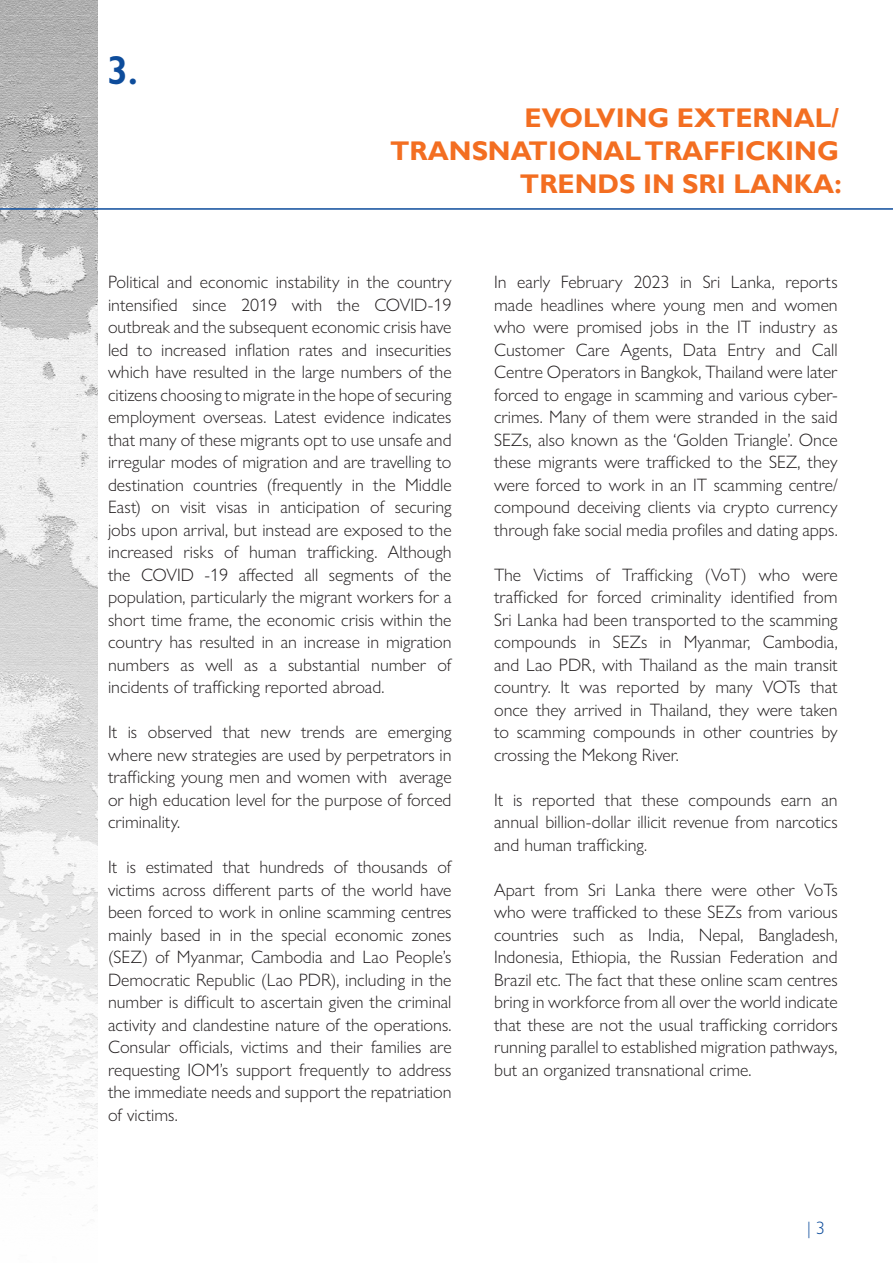
<style>
.page{position:relative;width:893px;height:1263px;background:#fff}
.page>*{position:absolute;margin:0;border:0;box-sizing:border-box;transform-origin:0 0}
.t1{font:600 40.5px "Gill Sans Nova";color:#0d4c9b}
.t2{font:700 27px "Gill Sans";color:#f36e21}
.t3{font:300 18px/22.5px "Gill Sans Nova";color:#231f20;text-align:justify}
.t4{font:300 18px "Gill Sans Nova";color:#0d4c9b}
</style>
<div class="page">
<img style="left:0;top:0;width:98px;height:1206px">
<hr style="left:0;top:208px;width:893px;height:2px;background:#0d4c9b">
<p class="t1" style="left:107px;top:45px;width:33px">3.</p>
<p class="t2" style="left:525px;top:102px;width:316px">EVOLVING EXTERNAL/</p>
<p class="t2" style="left:390px;top:135px;width:450px">TRANSNATIONAL TRAFFICKING</p>
<p class="t2" style="left:520px;top:168px;width:323px">TRENDS IN SRI LANKA:</p>
<p class="t3" style="left:108px;top:271px;width:345px">Political and economic instability in the country intensified since 2019 with the COVID-19 outbreak and the subsequent economic crisis have led to increased inflation rates and insecurities which have resulted in the large numbers of the citizens choosing to migrate in the hope of securing employment overseas. Latest evidence indicates that many of these migrants opt to use unsafe and irregular modes of migration and are travelling to destination countries (frequently in the Middle East) on visit visas in anticipation of securing jobs upon arrival, but instead are exposed to the increased risks of human trafficking. Although the COVID -19 affected all segments of the population, particularly the migrant workers for a short time frame, the economic crisis within the country has resulted in an increase in migration numbers as well as a substantial number of incidents of trafficking reported abroad.</p>
<p class="t3" style="left:108px;top:721px;width:345px">It is observed that new trends are emerging where new strategies are used by perpetrators in trafficking young men and women with average or high education level for the purpose of forced criminality.</p>
<p class="t3" style="left:108px;top:856px;width:345px">It is estimated that hundreds of thousands of victims across different parts of the world have been forced to work in online scamming centres mainly based in in the special economic zones (SEZ) of Myanmar, Cambodia and Lao People’s Democratic Republic (Lao PDR), including in the number is difficult to ascertain given the criminal activity and clandestine nature of the operations.<br>Consular officials, victims and their families are requesting IOM’s support frequently to address the immediate needs and support the repatriation of victims.</p>
<p class="t3" style="left:494px;top:271px;width:345px">In early February 2023 in Sri Lanka, reports made headlines where young men and women who were promised jobs in the IT industry as Customer Care Agents, Data Entry and Call Centre Operators in Bangkok, Thailand were later forced to engage in scamming and various cyber&shy;crimes. Many of them were stranded in the said SEZs, also known as the ‘Golden Triangle’. Once these migrants were trafficked to the SEZ, they were forced to work in an IT scamming centre/ compound deceiving clients via crypto currency through fake social media profiles and dating apps.</p>
<p class="t3" style="left:494px;top:563px;width:345px">The Victims of Trafficking (VoT) who were trafficked for forced criminality identified from Sri Lanka had been transported to the scamming compounds in SEZs in Myanmar, Cambodia, and Lao PDR, with Thailand as the main transit country. It was reported by many VOTs that once they arrived in Thailand, they were taken to scamming compounds in other countries by crossing the Mekong River.</p>
<p class="t3" style="left:494px;top:788px;width:345px">It is reported that these compounds earn an annual billion-dollar illicit revenue from narcotics and human trafficking.</p>
<p class="t3" style="left:494px;top:878px;width:345px">Apart from Sri Lanka there were other VoTs who were trafficked to these SEZs from various countries such as India, Nepal, Bangladesh, Indonesia, Ethiopia, the Russian Federation and Brazil etc. The fact that these online scam centres bring in workforce from all over the world indicate that these are not the usual trafficking corridors running parallel to established migration pathways, but an organized transnational crime.</p>
<p class="t4" style="left:807px;top:1217px;width:19px">| 3</p>
</div>
